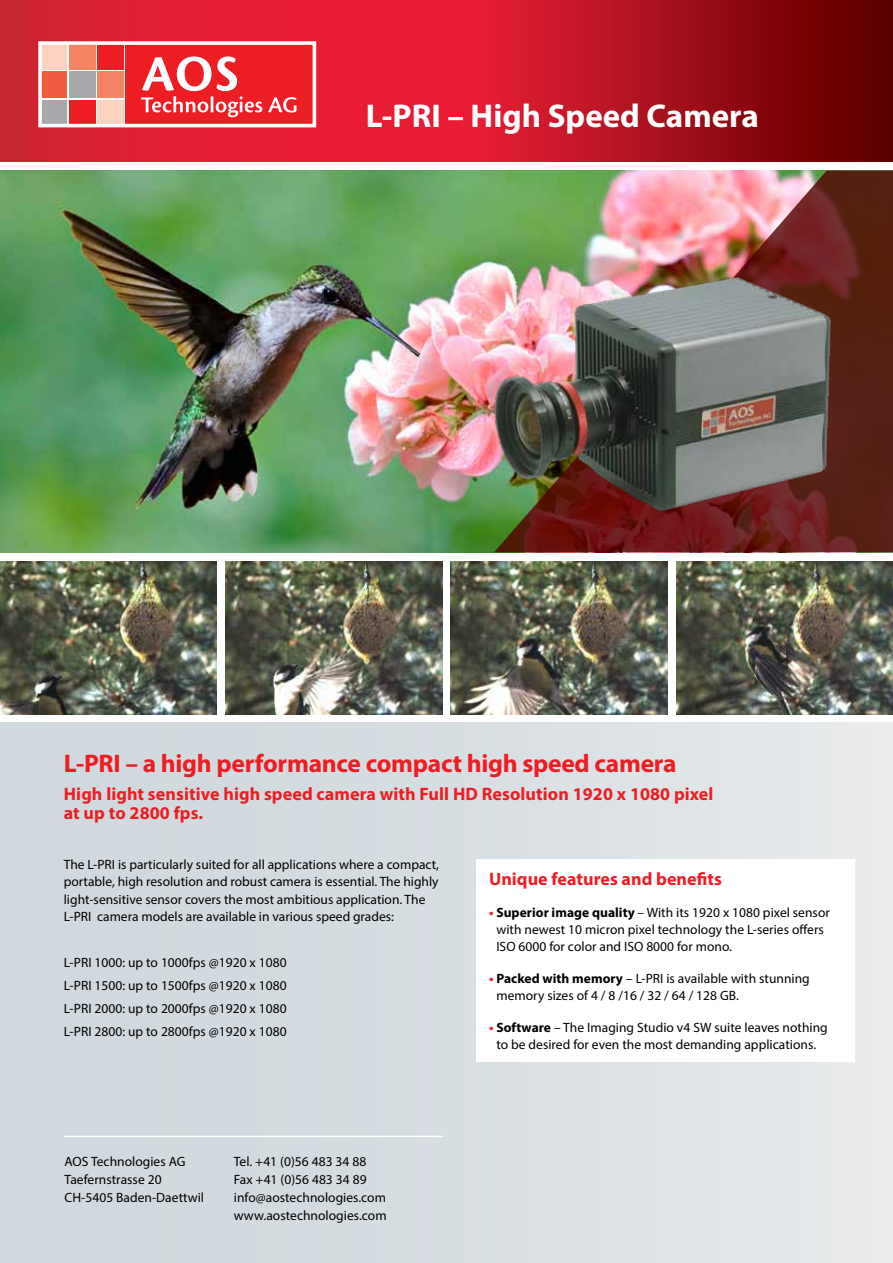
<style>
.page{position:relative;width:893px;height:1263px;background:#fff}
.page>*{position:absolute;margin:0;border:0;box-sizing:border-box;transform-origin:0 0}
.t1{font:700 33px "Myriad Pro";color:#fff}
.t2{font:700 25.5px "Myriad Pro";letter-spacing:-.01em;color:#ed1d24}
.t3{font:700 18px/19.5px "Myriad Pro";letter-spacing:.005em;color:#ed1d24}
.t4{font:13.5px/18px "Myriad Pro";letter-spacing:.005em;color:#000}
.s1{font-weight:700;color:#ed1d24}
.s2{font-weight:700}
</style>
<div class="page">
<img style="left:0;top:170px;width:893px;height:383px">
<div style="left:0;top:723px;width:893px;height:540px;background:linear-gradient(to right,#ccd6db,#e7e9eb)"></div>
<svg style="left:0;top:0;width:893px;height:162px;background:#bd1524"></svg>
<div style="left:40px;top:43px;width:274px;height:83px;background:#fff"></div>
<div style="left:125px;top:43px;width:189px;height:83px;background:#ed1d24"></div>
<svg style="left:141px;top:56px;width:121px;height:61px"></svg>
<svg style="left:268px;top:97px;width:28px;height:16px"></svg>
<div style="left:40px;top:43px;width:27px;height:27px;background:#fcd3c1"></div>
<div style="left:69px;top:43px;width:26px;height:27px;background:#f58465"></div>
<div style="left:97px;top:43px;width:27px;height:27px;background:#ed1d24"></div>
<div style="left:40px;top:71px;width:27px;height:27px;background:#f15b40"></div>
<div style="left:69px;top:71px;width:26px;height:27px;background:#a7a9ac"></div>
<div style="left:97px;top:71px;width:27px;height:27px;background:#f58465"></div>
<div style="left:40px;top:100px;width:27px;height:26px;background:#a7a9ac"></div>
<div style="left:69px;top:100px;width:26px;height:26px;background:#ed1d24"></div>
<div style="left:97px;top:100px;width:27px;height:26px;background:#fcd3c1"></div>
<div style="left:38px;top:41px;width:278px;height:86px;border:4px solid #fff"></div>
<img style="left:0;top:561px;width:217px;height:153px">
<img style="left:225px;top:561px;width:217px;height:153px">
<img style="left:451px;top:561px;width:217px;height:153px">
<img style="left:676px;top:561px;width:217px;height:153px">
<hr style="left:65px;top:1136px;width:378px;height:1px;background:#fff">
<div style="left:476px;top:859px;width:379px;height:202px;background:#fff"></div>
<svg style="left:494px;top:171px;width:399px;height:381px;background:#8c6150"></svg>
<img style="left:477px;top:265px;width:369px;height:267px">
<h1 class="t1" style="left:366px;top:95px;width:395px">L-PRI – High Speed Camera</h1>
<h2 class="t2" style="left:64px;top:747px;width:614px">L-PRI – a high performance compact high speed camera</h2>
<h3 class="t3" style="left:64px;top:783px;width:651px">High light sensitive high speed camera with Full HD Resolution 1920 x 1080 pixel at up to 2800 fps.</h3>
<p class="t4" style="left:64px;top:856px;width:377px;line-height:17.2px">The L-PRI is particularly suited for all applications where a compact, portable, high resolution and robust camera is essential. The highly light-sensitive sensor covers the most ambitious application. The L-PRI camera models are available in various speed grades:</p>
<p class="t4" style="left:64px;top:951px;width:224px;line-height:23px;text-align:justify">L-PRI 1000: up to 1000fps @1920 x 1080<br>L-PRI 1500: up to 1500fps @1920 x 1080<br>L-PRI 2000: up to 2000fps @1920 x 1080<br>L-PRI 2800: up to 2800fps @1920 x 1080</p>
<h3 class="t3" style="left:489px;top:869px;width:234px">Unique features and benefits</h3>
<p class="t4" style="left:496px;top:904px;width:335px;line-height:17px;text-indent:-7px"><span class="s1">•</span> <span class="s2">Superior image quality</span> – With its 1920 x 1080 pixel sensor with newest 10 micron pixel technology the L-series offers<br>ISO 6000 for color and ISO 8000 for mono.</p>
<p class="t4" style="left:496px;top:970px;width:315px;line-height:17px;text-indent:-7px"><span class="s1">•</span> <span class="s2">Packed with memory</span> – L-PRI is available with stunning memory sizes of 4 / 8 /16 / 32 / 64 / 128 GB.</p>
<p class="t4" style="left:489px;top:1018px;width:340px;line-height:17px;text-align:center"><span class="s1">•</span> <span class="s2">Software</span> – The Imaging Studio v4 SW suite leaves nothing to be desired for even the most demanding applications.</p>
<p class="t4" style="left:65px;top:1152px;width:141px">AOS Technologies AG<br>Taefernstrasse 20<br>CH-5405 Baden-Daettwil</p>
<p class="t4" style="left:234px;top:1152px;width:154px">Tel. +41 (0)56 483 34 88<br>Fax +41 (0)56 483 34 89 info@aostechnologies.com www.aostechnologies.com</p>
</div>
